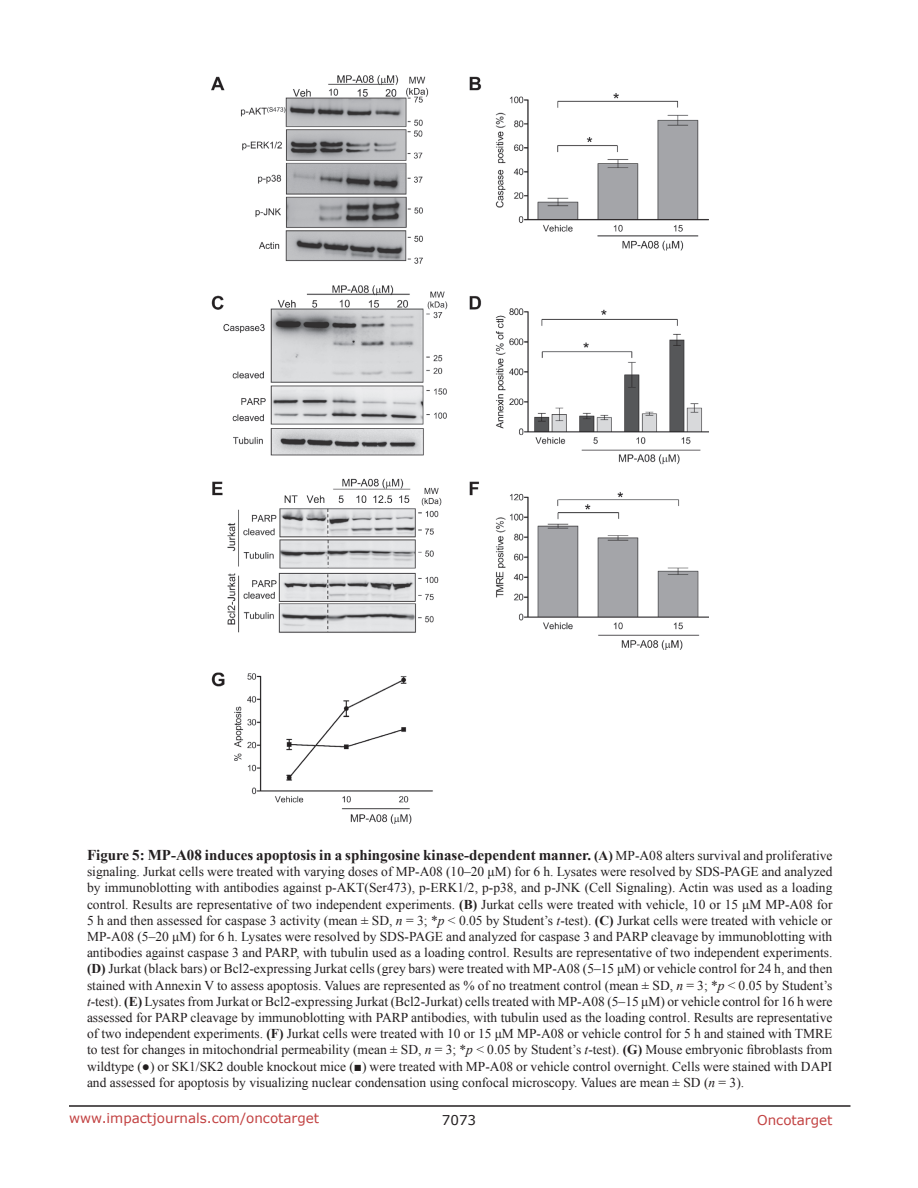
<style>
.page{position:relative;width:918px;height:1188px;background:#fff}
.page>*{position:absolute;margin:0;border:0;box-sizing:border-box;transform-origin:0 0}
.FigureText{font:700 15px "Times New Roman";color:#231f20}
.FigureText-2{font:13.5px/16.2px "Times New Roman";color:#231f20;text-align:justify}
.t1{font:13.5px "Verdana";color:#c24141}
.t2{font:13.5px "Verdana";color:#231f20}
.s1{font-size:13.5px}
.s2{font-weight:400;font-size:13.5px}
.s3{font-weight:700}
.s4{font-style:italic}
</style>
<div class="page">
<hr style="left:69px;top:1105px;width:781px;height:2px;background:#231f20">
<img style="left:212px;top:75px;width:497px;height:748px">
<p class="FigureText" style="left:87px;top:845px;width:747px">Figure 5: MP-A08 induces apoptosis in a sphingosine kinase-dependent manner. <span class="s1">(A)</span> <span class="s2">MP-A08 alters survival and proliferative</span></p>
<p class="FigureText-2" style="left:87px;top:863px;width:747px">signaling. Jurkat cells were treated with varying doses of MP-A08 (10–20 μM) for 6 h. Lysates were resolved by SDS-PAGE and analyzed by immunoblotting with antibodies against p-AKT(Ser473), p-ERK1/2, p-p38, and p-JNK (Cell Signaling). Actin was used as a loading control. Results are representative of two independent experiments. <span class="s3">(B)</span> Jurkat cells were treated with vehicle, 10 or 15 μM MP-A08 for 5 h and then assessed for caspase 3 activity (mean ± SD, <span class="s4">n</span> = 3; *<span class="s4">p</span> &lt; 0.05 by Student’s <span class="s4">t</span>-test). <span class="s3">(C)</span> Jurkat cells were treated with vehicle or MP-A08 (5–20 μM) for 6 h. Lysates were resolved by SDS-PAGE and analyzed for caspase 3 and PARP cleavage by immunoblotting with antibodies against caspase 3 and PARP, with tubulin used as a loading control. Results are representative of two independent experiments. <span class="s3">(D)</span> Jurkat (black bars) or Bcl2-expressing Jurkat cells (grey bars) were treated with MP-A08 (5–15 μM) or vehicle control for 24 h, and then stained with Annexin V to assess apoptosis. Values are represented as % of no treatment control (mean ± SD, <span class="s4">n</span> = 3; *<span class="s4">p</span> &lt; 0.05 by Student’s <span class="s4">t</span>-test). <span class="s3">(E)</span> Lysates from Jurkat or Bcl2-expressing Jurkat (Bcl2-Jurkat) cells treated with MP-A08 (5–15 μM) or vehicle control for 16 h were assessed for PARP cleavage by immunoblotting with PARP antibodies, with tubulin used as the loading control. Results are representative of two independent experiments. <span class="s3">(F)</span> Jurkat cells were treated with 10 or 15 μM MP-A08 or vehicle control for 5 h and stained with TMRE to test for changes in mitochondrial permeability (mean ± SD, <span class="s4">n</span> = 3; *<span class="s4">p</span> &lt; 0.05 by Student’s <span class="s4">t</span>-test). <span class="s3">(G)</span> Mouse embryonic fibroblasts from wildtype (●) or SK1/SK2 double knockout mice (■) were treated with MP-A08 or vehicle control overnight. Cells were stained with DAPI and assessed for apoptosis by visualizing nuclear condensation using confocal microscopy. Values are mean ± SD (<span class="s4">n</span> = 3).</p>
<p class="t1" style="left:69px;top:1109px;width:252px">www.impactjournals.com/oncotarget</p>
<p class="t2" style="left:442px;top:1111px;width:36px">7073</p>
<p class="t1" style="left:757px;top:1111px;width:77px">Oncotarget</p>
</div>
